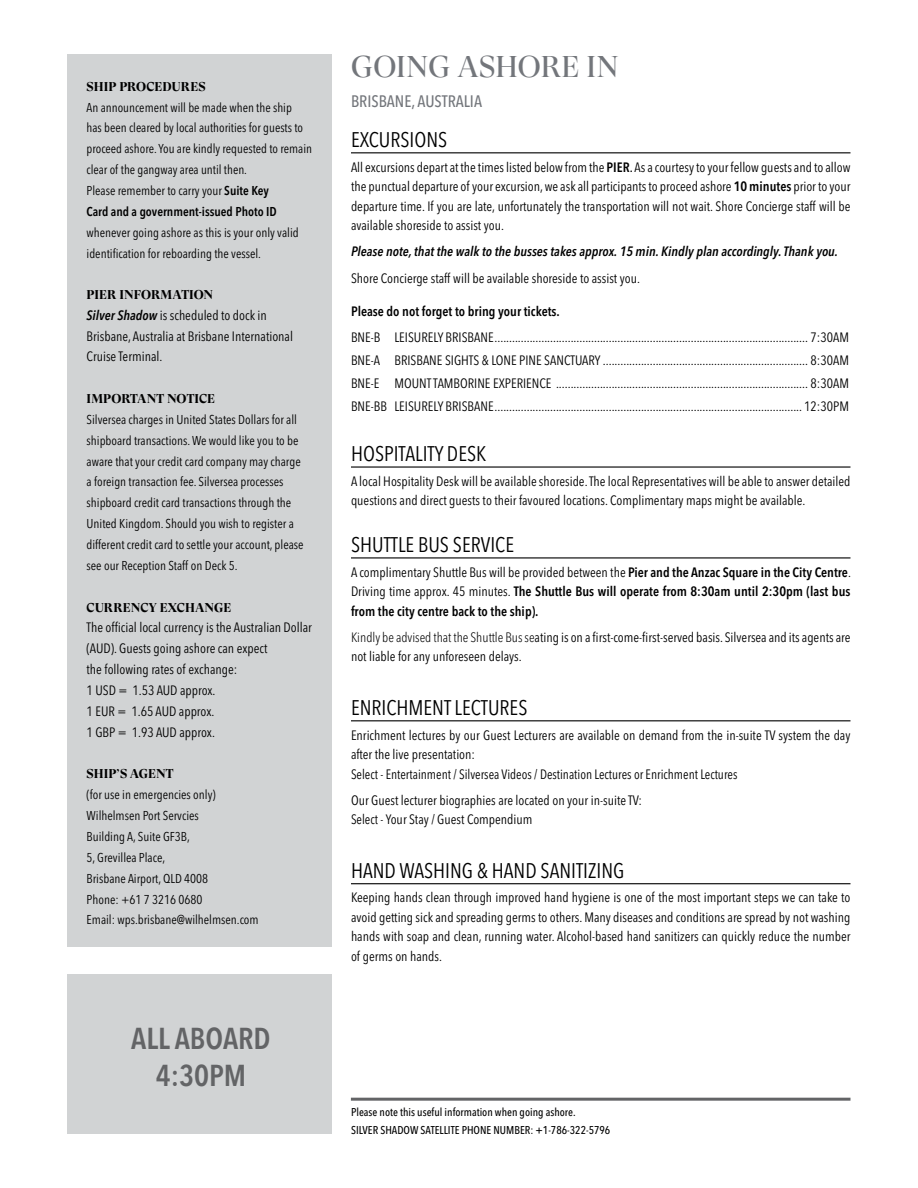
<style>
.page{position:relative;width:918px;height:1188px;background:#fff}
.page>*{position:absolute;margin:0;border:0;box-sizing:border-box;transform-origin:0 0}
.t1{font:600 condensed 30px/37.5px "Avenir Next LT Pro";color:#636466;text-align:center}
.t2{font:30px "GT Super Display";letter-spacing:.005em;color:#73767b}
.t3{font:condensed 21px "Avenir Next LT Pro";color:#000}
.t4{font:500 condensed 16.5px "Avenir Next LT Pro";color:#73767b}
.t5{font:condensed 13.5px/19.5px "Avenir Next LT Pro";color:#000}
.t6{font:600 condensed 13.5px/19.5px "Avenir Next LT Pro";color:#000;text-align:justify}
.t7{font:italic 600 condensed 13.5px "Avenir Next LT Pro";color:#000}
.t8{font:condensed 12.75px/20.9px "Avenir Next LT Pro";color:#000}
.t9{font:700 12.75px "GT Super Display";letter-spacing:.01em;color:#000}
.t10{font:500 condensed 11.25px/18px "Avenir Next LT Pro";color:#000}
.s1{font-weight:600}
.s2{font-weight:600;font-style:italic}
.s3{font-weight:500}
.s4{font-weight:400}
.s5{font-weight:300}
</style>
<div class="page">
<div style="left:67px;top:54px;width:265px;height:1080px;background:#d1d3d4"></div>
<hr style="left:351px;top:1098px;width:499px;height:3px;background:#636466">
<div style="left:54px;top:948px;width:285px;height:26px;background:#fff"></div>
<hr style="left:351px;top:152px;width:499px;height:1px;background:#000">
<hr style="left:351px;top:466px;width:499px;height:2px;background:#000">
<hr style="left:351px;top:557px;width:499px;height:1px;background:#000">
<hr style="left:351px;top:720px;width:499px;height:1px;background:#000">
<hr style="left:351px;top:883px;width:499px;height:1px;background:#000">
<p class="t9" style="left:87px;top:80px;width:120px">SHIP PROCEDURES</p>
<p class="t8" style="left:87px;top:97px;width:227px">An announcement will be made when the ship<br>has been cleared by local authorities for guests to proceed ashore. You are kindly requested to remain clear of the gangway area until then.<br>Please remember to carry your <span class="s1">Suite Key<br>Card and a government-issued Photo ID</span></p>
<p class="t8" style="left:87px;top:222px;width:214px">whenever going ashore as this is your only valid identification for reboarding the vessel.</p>
<p class="t9" style="left:87px;top:288px;width:128px">PIER INFORMATION</p>
<p class="t5" style="left:87px;top:305px;width:208px;line-height:20.5px"><span class="s2">Silver Shadow</span> is scheduled to dock in<br>Brisbane, Australia at Brisbane International<br>Cruise Terminal.</p>
<p class="t9" style="left:87px;top:392px;width:130px">IMPORTANT NOTICE</p>
<p class="t8" style="left:87px;top:409px;width:219px">Silversea charges in United States Dollars for all shipboard transactions. We would like you to be aware that your credit card company may charge a foreign transaction fee. Silversea processes shipboard credit card transactions through the United Kingdom. Should you wish to register a different credit card to settle your account, please see our Reception Staff on Deck 5.</p>
<p class="t9" style="left:87px;top:600px;width:146px">CURRENCY EXCHANGE</p>
<p class="t5" style="left:87px;top:617px;width:227px;line-height:20.9px">The official local currency is the Australian Dollar (AUD). Guests going ashore can expect<br>the following rates of exchange:<br>1 USD = 1.53 AUD approx.<br>1 EUR = 1.65 AUD approx.<br>1 GBP = 1.93 AUD approx.</p>
<p class="t9" style="left:87px;top:767px;width:88px">SHIP’S AGENT</p>
<p class="t8" style="left:87px;top:784px;width:174px">(for use in emergencies only)<br>Wilhelmsen Port Servcies<br>Building A, Suite GF3B,<br>5, Grevillea Place,<br>Brisbane Airport, QLD 4008<br>Phone: +61 7 3216 0680<br>Email: wps.brisbane@wilhelmsen.com</p>
<h1 class="t1" style="left:131px;top:1019px;width:141px">ALL ABOARD<br>4:30PM</h1>
<h1 class="t2" style="left:351px;top:51px;width:269px">GOING ASHORE IN</h1>
<p class="t4" style="left:351px;top:91px;width:133px">BRISBANE, AUSTRALIA</p>
<h2 class="t3" style="left:351px;top:127px;width:98px">EXCURSIONS</h2>
<p class="t5" style="left:351px;top:157px;width:501px;text-align:justify">All excursions depart at the times listed below from the <span class="s1">PIER</span><span class="s3">.</span> As a courtesy to your fellow guests and to allow the punctual departure of your excursion, we ask all participants to proceed ashore <span class="s1">10 minutes</span> prior to your departure time. If you are late, unfortunately the transportation will not wait. Shore Concierge staff will be available shoreside to assist you.</p>
<p class="t7" style="left:351px;top:243px;width:489px">Please note, that the walk to the busses takes approx. 15 min. Kindly plan accordingly. Thank you.</p>
<p class="t5" style="left:351px;top:268px;width:291px">Shore Concierge staff will be available shoreside to assist you.</p>
<p class="t6" style="left:351px;top:301px;width:210px">Please do not forget to bring your tickets.</p>
<p class="t5" style="left:351px;top:326px;width:500px;line-height:23px;text-align:justify">BNE-B LEISURELY BRISBANE........................................................................................................... 7:30AM BNE-A BRISBANE SIGHTS &amp; LONE PINE SANCTUARY ...................................................................... 8:30AM BNE-E MOUNT TAMBORINE EXPERIENCE ...................................................................................... 8:30AM BNE-BB LEISURELY BRISBANE......................................................................................................... 12:30PM</p>
<h2 class="t3" style="left:351px;top:441px;width:137px">HOSPITALITY DESK</h2>
<p class="t5" style="left:351px;top:471px;width:501px">A local Hospitality Desk will be available shoreside. The local Representatives will be able to answer detailed questions and direct guests to their favoured locations. Complimentary maps might be available.</p>
<h2 class="t3" style="left:351px;top:532px;width:165px">SHUTTLE BUS SERVICE</h2>
<p class="t6" style="left:351px;top:562px;width:501px"><span class="s4">A complimentary Shuttle Bus will be provided between the</span> Pier and the Anzac Square in the City Centre<span class="s4">.<br>Driving time approx. 45 minutes.</span> The Shuttle Bus will operate from 8:30am until 2:30pm (last bus from the city centre back to the ship).</p>
<p class="t5" style="left:351px;top:627px;width:501px"><span class="s5">Kindly be advised that the Shuttle Bus se</span>ating is on a first-come-first-served basis. Silversea and its agents are not liable for any unforeseen delays.</p>
<h2 class="t3" style="left:351px;top:695px;width:178px">ENRICHMENT LECTURES</h2>
<p class="t5" style="left:351px;top:725px;width:501px">Enrichment lectures by our Guest Lecturers are available on demand from the in-suite TV system the day after the live presentation:<br>Select - Entertainment / Silversea Videos / Destination Lectures or Enrichment Lectures</p>
<p class="t5" style="left:351px;top:790px;width:293px">Our Guest lecturer biographies are located on your in-suite TV:<br>Select - Your Stay / Guest Compendium</p>
<h2 class="t3" style="left:351px;top:858px;width:275px">HAND WASHING &amp; HAND SANITIZING</h2>
<p class="t5" style="left:351px;top:888px;width:501px;text-align:justify">Keeping hands clean through improved hand hygiene is one of the most important steps we can take to avoid getting sick and spreading germs to others. Many diseases and conditions are spread by not washing hands with soap and clean, running water. Alcohol-based hand sanitizers can quickly reduce the number of germs on hands.</p>
<p class="t10" style="left:351px;top:1103px;width:261px">Please note this useful information when going ashore.<br>SILVER SHADOW SATELLITE PHONE NUMBER: +1-786-322-5796</p>
</div>
